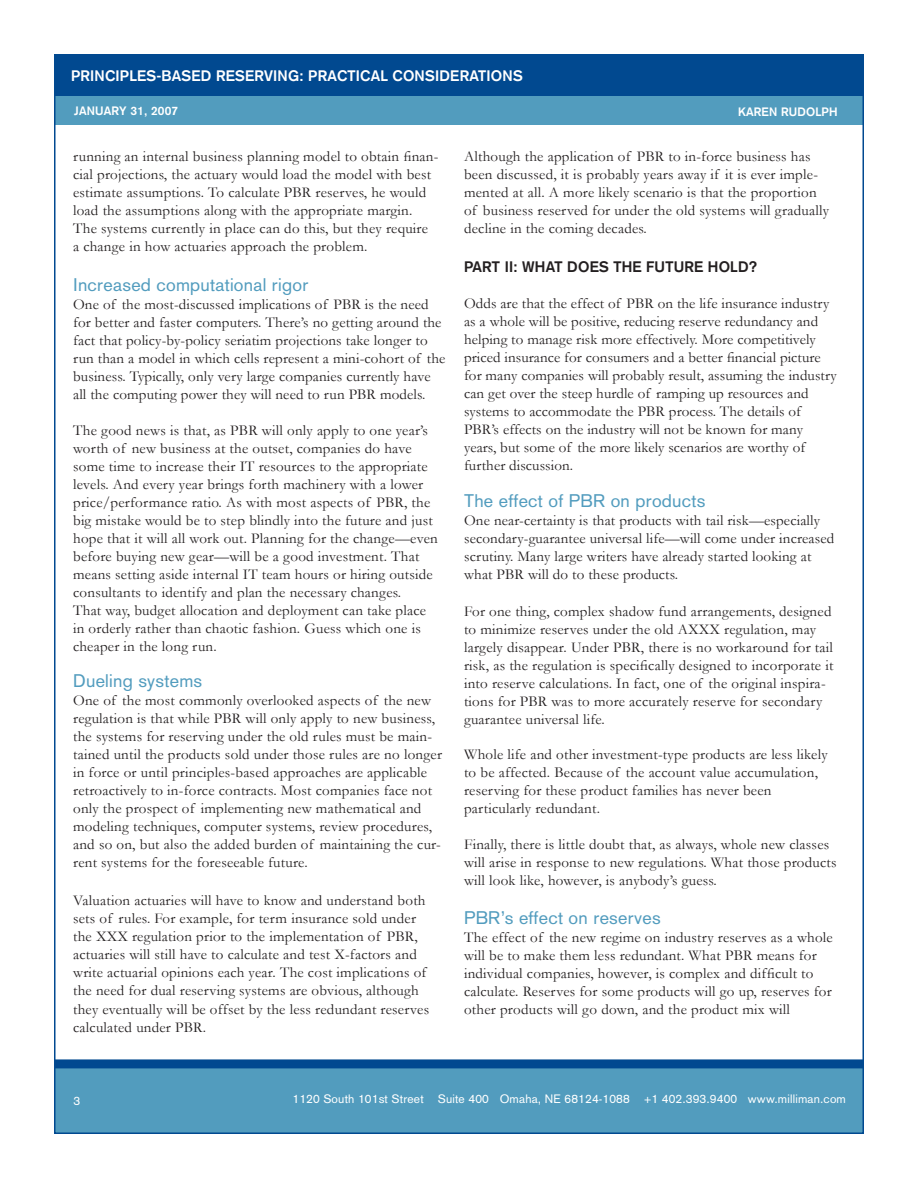
<style>
.page{position:relative;width:918px;height:1188px;background:#fff}
.page>*{position:absolute;margin:0;border:0;box-sizing:border-box;transform-origin:0 0}
.t1{font:18px "Akzidenz Grotesk";letter-spacing:.015em;color:#529cbe}
.t2{font:15px/18px "Garamond";letter-spacing:.015em;color:#231f20}
.t3{font:700 15px "Akzidenz Grotesk";letter-spacing:.015em;color:#fff}
.t4{font:700 15px "Akzidenz Grotesk";letter-spacing:.015em;color:#231f20}
.t5{font:12px "Akzidenz Grotesk";letter-spacing:.015em;color:#fff}
.t6{font:700 12px "Akzidenz Grotesk";letter-spacing:.015em;color:#fff}
</style>
<div class="page">
<div style="left:54px;top:1068px;width:810px;height:66px;background:#529cbe"></div>
<div style="left:55px;top:1060px;width:808px;height:8px;background:#014990"></div>
<div style="left:54px;top:1059px;width:810px;height:9px;border:2px solid #014990"></div>
<div style="left:54px;top:54px;width:810px;height:44px;background:#014990"></div>
<div style="left:54px;top:97px;width:810px;height:28px;background:#529cbe"></div>
<p class="t3" style="left:71px;top:67px;width:19px">PRINCIP</p>
<p class="t3" style="left:129px;top:67px;width:199px">LES-BASED RESERVING : PRACTICA</p>
<p class="t3" style="left:380px;top:67px;width:64px">L CONSIDERATI</p>
<p class="t3" style="left:491px;top:67px;width:33px">ONS</p>
<p class="t6" style="left:74px;top:104px;width:39px">JAN UARY</p>
<p class="t6" style="left:130px;top:104px;width:49px">31, 2007</p>
<p class="t6" style="left:738px;top:104px;width:17px">KAREN</p>
<p class="t6" style="left:781px;top:104px;width:58px">RUDOLPH</p>
<p class="t2" style="left:73px;top:147px;width:367px">running an internal business planning model to obtain finan&shy;cial projections, the actuary would load the model with best estimate assumptions. To calculate PBR reserves, he would load the assumptions along with the appropriate margin.<br>The systems currently in place can do this, but they require<br>a change in how actuaries approach the problem.</p>
<p class="t1" style="left:73px;top:274px;width:237px">Increased computational rigor</p>
<p class="t2" style="left:73px;top:295px;width:374px">One of the most-discussed implications of PBR is the need for better and faster computers. There’s no getting around the fact that policy-by-policy seriatim projections take longer to run than a model in which cells represent a mini-cohort of the business. Typically, only very large companies currently have all the computing power they will need to run PBR models.</p>
<p class="t2" style="left:73px;top:421px;width:366px">The good news is that, as PBR will only apply to one year’s worth of new business at the outset, companies do have some time to increase their IT resources to the appropriate levels. And every year brings forth machinery with a lower price/performance ratio. As with most aspects of PBR, the big mistake would be to step blindly into the future and just hope that it will all work out. Planning for the change—even before buying new gear—will be a good investment. That means setting aside internal IT team hours or hiring outside consultants to identify and plan the necessary changes.<br>That way, budget allocation and deployment can take place in orderly rather than chaotic fashion. Guess which one is cheaper in the long run.</p>
<p class="t1" style="left:73px;top:670px;width:131px">Dueling systems</p>
<p class="t2" style="left:73px;top:691px;width:370px">One of the most commonly overlooked aspects of the new regulation is that while PBR will only apply to new business, the systems for reserving under the old rules must be main&shy;tained until the products sold under those rules are no longer in force or until principles-based approaches are applicable retroactively to in-force contracts. Most companies face not only the prospect of implementing new mathematical and modeling techniques, computer systems, review procedures, and so on, but also the added burden of maintaining the cur&shy;rent systems for the foreseeable future.</p>
<p class="t2" style="left:73px;top:892px;width:358px">Valuation actuaries will have to know and understand both sets of rules. For example, for term insurance sold under the XXX regulation prior to the implementation of PBR, actuaries will still have to calculate and test X-factors and write actuarial opinions each year. The cost implications of the need for dual reserving systems are obvious, although they eventually will be offset by the less redundant reserves calculated under PBR.</p>
<p class="t2" style="left:464px;top:147px;width:366px">Although the application of PBR to in-force business has been discussed, it is probably years away if it is ever imple&shy;mented at all. A more likely scenario is that the proportion of business reserved for under the old systems will gradually decline in the coming decades.</p>
<p class="t4" style="left:464px;top:258px;width:255px">PART II: WHAT DOES THE FUTURE HOL</p>
<p class="t4" style="left:738px;top:258px;width:21px">D?</p>
<p class="t2" style="left:464px;top:294px;width:374px">Odds are that the effect of PBR on the life insurance industry as a whole will be positive, reducing reserve redundancy and helping to manage risk more effectively. More competitively priced insurance for consumers and a better financial picture for many companies will probably result, assuming the industry can get over the steep hurdle of ramping up resources and systems to accommodate the PBR process. The details of PBR’s effects on the industry will not be known for many years, but some of the more likely scenarios are worthy of further discussion.</p>
<p class="t1" style="left:464px;top:490px;width:243px">The effect of PBR on products</p>
<p class="t2" style="left:464px;top:511px;width:372px">One near-certainty is that products with tail risk—especially secondary-guarantee universal life—will come under increased scrutiny. Many large writers have already started looking at what PBR will do to these products.</p>
<p class="t2" style="left:464px;top:602px;width:371px">For one thing, complex shadow fund arrangements, designed to minimize reserves under the old AXXX regulation, may largely disappear. Under PBR, there is no workaround for tail risk, as the regulation is specifically designed to incorporate it into reserve calculations. In fact, one of the original inspira&shy;tions for PBR was to more accurately reserve for secondary guarantee universal life.</p>
<p class="t2" style="left:464px;top:745px;width:365px">Whole life and other investment-type products are less likely to be affected. Because of the account value accumulation, reserving for these product families has never been particularly redundant.</p>
<p class="t2" style="left:464px;top:835px;width:374px">Finally, there is little doubt that, as always, whole new classes will arise in response to new regulations. What those products will look like, however, is anybody’s guess.</p>
<p class="t1" style="left:464px;top:907px;width:198px">PBR’s effect on reserves</p>
<p class="t2" style="left:464px;top:928px;width:370px">The effect of the new regime on industry reserves as a whole will be to make them less redundant. What PBR means for individual companies, however, is complex and difficult to calculate. Reserves for some products will go up, reserves for other products will go down, and the product mix will</p>
<p class="t5" style="left:293px;top:1091px;width:555px">1120 South 101st Street Suite 400 Omaha, NE 68124-1088 +1 402.393.9400 www.milliman.com</p>
</div>
